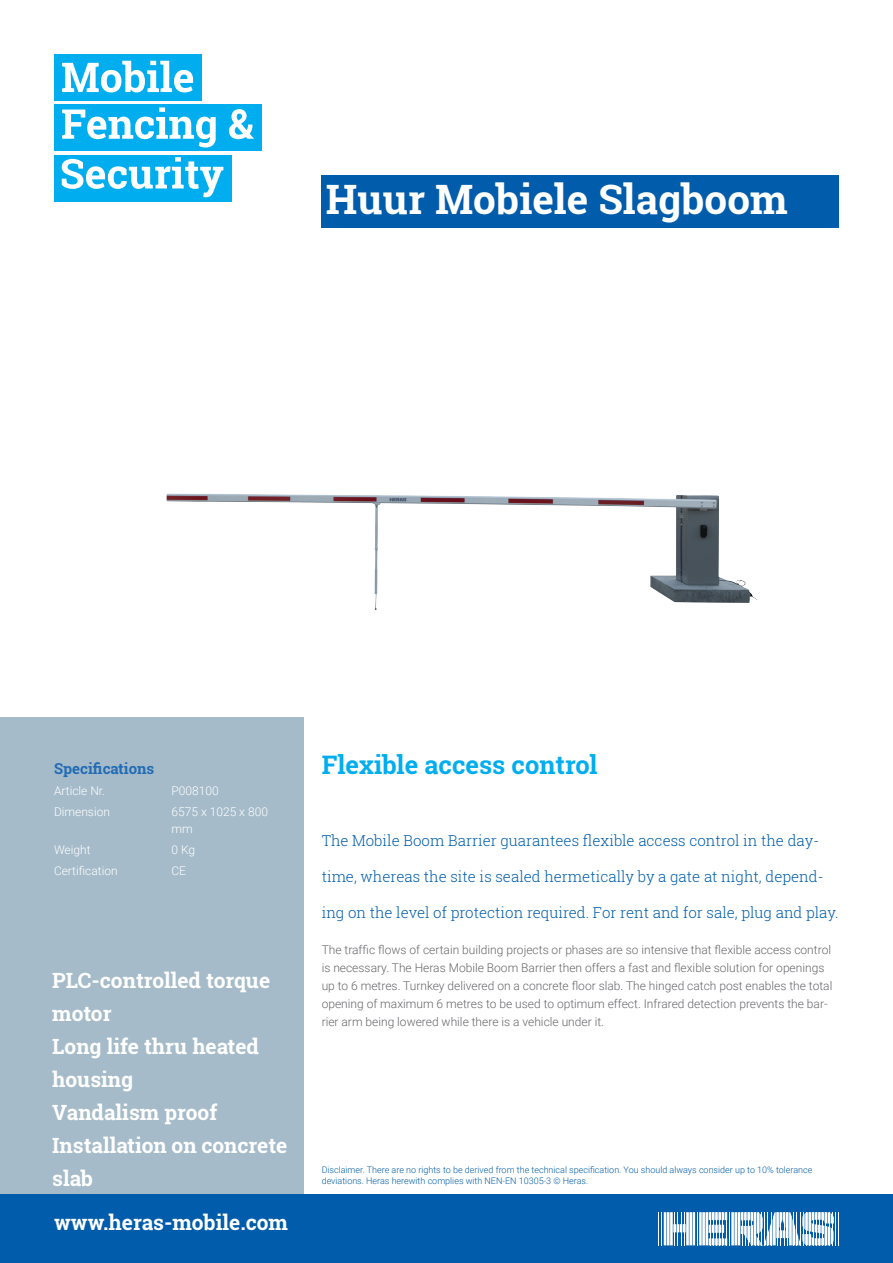
<style>
.page{position:relative;width:893px;height:1263px;background:#fff}
.page>*{position:absolute;margin:0;border:0;box-sizing:border-box;transform-origin:0 0}
.t1{font:700 40.5px "Roboto Slab";color:#fff}
.t2{font:700 25.5px "Roboto Slab";color:#00aeef}
.t3{font:700 21px/33px "Roboto Slab";color:#fff}
.t4{font:300 15px "Roboto Slab";color:#015dab}
.t5{font:700 15px "Roboto Slab";color:#226cb5}
.t6{font:300 12px/18px "Roboto";color:#66676b}
.t7{font:300 12px/16.5px "Roboto";color:#fff}
.t8{font:300 9px/10.8px "Roboto";color:#015dab}
</style>
<div class="page">
<div style="left:0;top:717px;width:304px;height:492px;background:#a5bbc9"></div>
<div style="left:322px;top:175px;width:517px;height:53px;background:#015dab"></div>
<img style="left:166px;top:493px;width:592px;height:117px">
<div style="left:0;top:1195px;width:893px;height:68px;background:#015dab"></div>
<hr style="left:658px;top:1212px;width:1px;height:33px;background:#fff">
<hr style="left:662px;top:1212px;width:1px;height:33px;background:#fff">
<hr style="left:697px;top:1212px;width:1px;height:33px;background:#fff">
<hr style="left:835px;top:1212px;width:1px;height:33px;background:#fff">
<hr style="left:838px;top:1212px;width:1px;height:33px;background:#fff">
<svg style="left:664px;top:1212px;width:31px;height:33px"></svg>
<hr style="left:705px;top:1212px;width:3px;height:33px;background:#fff">
<hr style="left:702px;top:1212px;width:3px;height:33px;background:#fff">
<hr style="left:699px;top:1212px;width:3px;height:33px;background:#fff">
<svg style="left:709px;top:1212px;width:125px;height:33px"></svg>
<div style="left:54px;top:54px;width:147px;height:47px;background:#00aeef"></div>
<div style="left:54px;top:104px;width:207px;height:47px;background:#00aeef"></div>
<div style="left:54px;top:155px;width:177px;height:46px;background:#00aeef"></div>
<svg style="left:62px;top:61px;width:131px;height:31px"></svg>
<svg style="left:62px;top:107px;width:154px;height:40px"></svg>
<svg style="left:229px;top:109px;width:25px;height:30px"></svg>
<svg style="left:62px;top:157px;width:161px;height:40px"></svg>
<h1 class="t1" style="left:326px;top:172px;width:463px">Huur Mobiele Slagboom</h1>
<p class="t5" style="left:54px;top:758px;width:102px">Specifications</p>
<p class="t7" style="left:54px;top:782px;width:53px">Article Nr.</p>
<p class="t7" style="left:172px;top:782px;width:49px">P008100</p>
<p class="t7" style="left:54px;top:803px;width:58px">Dimension</p>
<p class="t7" style="left:172px;top:803px;width:98px">6575 x 1025 x 800 mm</p>
<p class="t7" style="left:54px;top:841px;width:38px">Weight</p>
<p class="t7" style="left:172px;top:841px;width:25px">0 Kg</p>
<p class="t7" style="left:54px;top:862px;width:65px">Certification</p>
<p class="t7" style="left:172px;top:862px;width:16px">CE</p>
<h3 class="t3" style="left:52px;top:963px;width:237px">PLC-controlled torque motor<br>Long life thru heated housing<br>Vandalism proof<br>Installation on concrete slab</h3>
<h3 class="t3" style="left:54px;top:1206px;width:236px">www.heras-mobile.com</h3>
<h2 class="t2" style="left:322px;top:747px;width:277px">Flexible access control</h2>
<p class="t4" style="left:322px;top:830px;width:499px">The Mobile Boom Barrier guarantees flexible access control in the day-</p>
<p class="t4" style="left:322px;top:866px;width:503px">time, whereas the site is sealed hermetically by a gate at night, depend-</p>
<p class="t4" style="left:322px;top:902px;width:518px">ing on the level of protection required. For rent and for sale, plug and play.</p>
<p class="t6" style="left:322px;top:940px;width:512px">The traffic flows of certain building projects or phases are so intensive that flexible access control is necessary. The Heras Mobile Boom Barrier then offers a fast and flexible solution for openings up to 6 metres. Turnkey delivered on a concrete floor slab. The hinged catch post enables the total opening of maximum 6 metres to be used to optimum effect. Infrared detection prevents the bar&shy;rier arm being lowered while there is a vehicle under it.</p>
<p class="t8" style="left:322px;top:1164px;width:492px">Disclaimer. There are no rights to be derived from the technical specification. You should always consider up to 10% tolerance deviations. Heras herewith complies with NEN-EN 10305-3 © Heras.</p>
</div>
